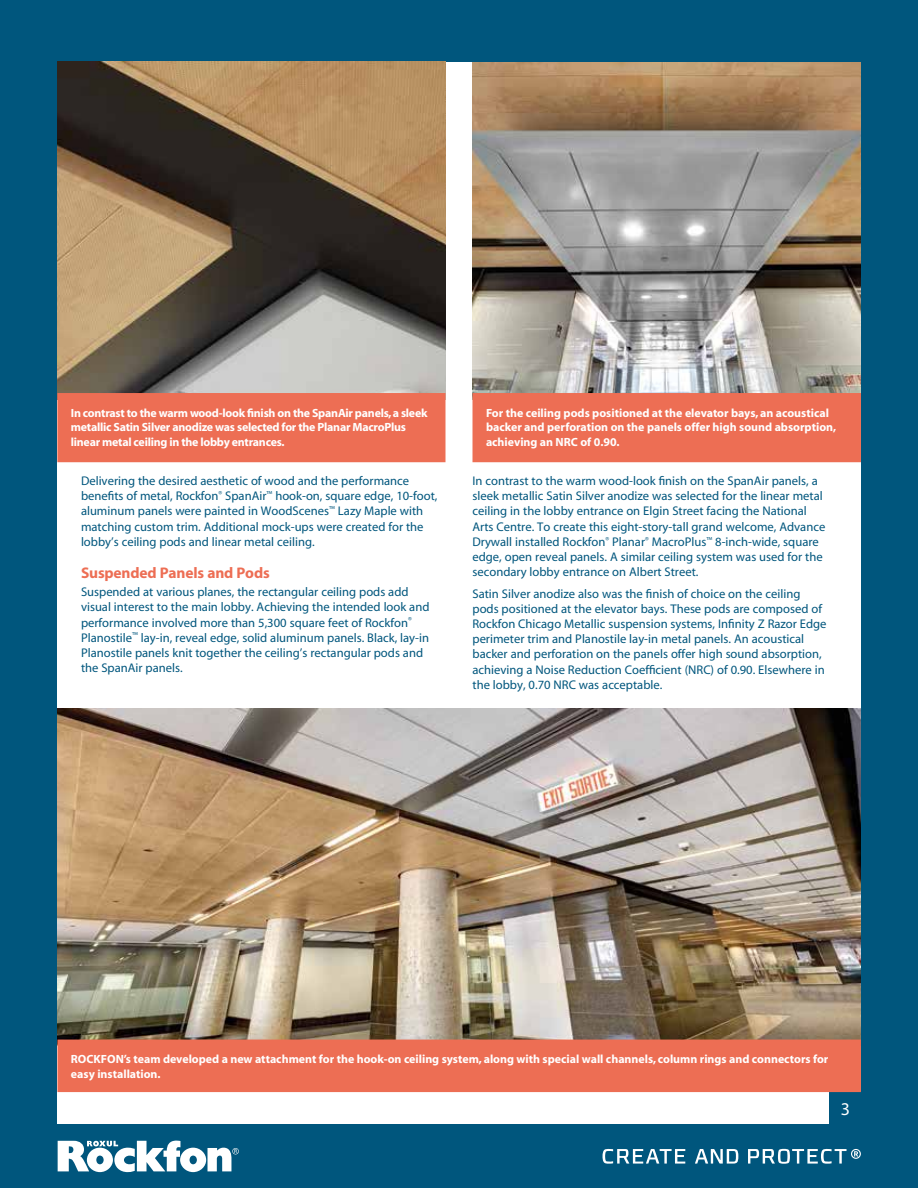
<style>
.page{position:relative;width:918px;height:1188px;background:#00567d}
.page>*{position:absolute;margin:0;border:0;box-sizing:border-box;transform-origin:0 0}
.t1{font:18px "Myriad";color:#fff}
.t2{font:700 15.45px "Myriad";letter-spacing:-.01em;color:#ed6e54}
.t3{font:12.6px/15.1px "Myriad";color:#00567d}
.t4{font:700 11.85px/14.2px "Myriad";color:#fff}
.t5{font:700 11.85px/14.2px "Myriad";letter-spacing:-.02em;color:#fff}
</style>
<div class="page">
<div style="left:58px;top:62px;width:803px;height:1061px;background:#fff"></div>
<svg style="left:695px;top:1149px;width:43px;height:15px"></svg>
<svg style="left:748px;top:1148px;width:113px;height:16px"></svg>
<svg style="left:603px;top:1148px;width:82px;height:16px"></svg>
<svg style="left:58px;top:1141px;width:181px;height:31px"></svg>
<div style="left:829px;top:1092px;width:35px;height:34px;background:#00567d"></div>
<img style="left:472px;top:62px;width:389px;height:331px">
<img style="left:57px;top:62px;width:389px;height:331px">
<div style="left:472px;top:393px;width:389px;height:69px;background:#ed6e54"></div>
<div style="left:57px;top:393px;width:389px;height:69px;background:#ed6e54"></div>
<img style="left:57px;top:708px;width:804px;height:332px">
<div style="left:57px;top:1040px;width:804px;height:52px;background:#ed6e54"></div>
<p class="t5" style="left:71px;top:406px;width:358px">In contrast to the warm wood-look finish on the SpanAir panels, a sleek metallic Satin Silver anodize was selected for the Planar MacroPlus linear metal ceiling in the lobby entrances.</p>
<p class="t3" style="left:81px;top:474px;width:358px">Delivering the desired aesthetic of wood and the performance benefits of metal, Rockfon<sup>®</sup> SpanAir<sup>™</sup> hook-on, square edge, 10-foot, aluminum panels were painted in WoodScenes<sup>™</sup> Lazy Maple with matching custom trim. Additional mock-ups were created for the lobby’s ceiling pods and linear metal ceiling.</p>
<p class="t2" style="left:81px;top:565px;width:190px">Suspended Panels and Pods</p>
<p class="t3" style="left:81px;top:585px;width:350px">Suspended at various planes, the rectangular ceiling pods add visual interest to the main lobby. Achieving the intended look and performance involved more than 5,300 square feet of Rockfon<sup>® </sup>Planostile<sup>™</sup> lay-in, reveal edge, solid aluminum panels. Black, lay-in Planostile panels knit together the ceiling’s rectangular pods and the SpanAir panels.</p>
<p class="t4" style="left:486px;top:406px;width:352px">For the ceiling pods positioned at the elevator bays, an acoustical backer and perforation on the panels offer high sound absorption, achieving an NRC of 0.90.</p>
<p class="t3" style="left:472px;top:474px;width:354px">In contrast to the warm wood-look finish on the SpanAir panels, a sleek metallic Satin Silver anodize was selected for the linear metal ceiling in the lobby entrance on Elgin Street facing the National Arts Centre. To create this eight-story-tall grand welcome, Advance Drywall installed Rockfon<sup>®</sup> Planar<sup>®</sup> MacroPlus<sup>™</sup> 8-inch-wide, square edge, open reveal panels. A similar ceiling system was used for the secondary lobby entrance on Albert Street.</p>
<p class="t3" style="left:472px;top:587px;width:356px">Satin Silver anodize also was the finish of choice on the ceiling pods positioned at the elevator bays. These pods are composed of Rockfon Chicago Metallic suspension systems, Infinity Z Razor Edge perimeter trim and Planostile lay-in metal panels. An acoustical backer and perforation on the panels offer high sound absorption, achieving a Noise Reduction Coefficient (NRC) of 0.90. Elsewhere in the lobby, 0.70 NRC was acceptable.</p>
<p class="t4" style="left:71px;top:1053px;width:759px">ROCKFON’s team developed a new attachment for the hook-on ceiling system, along with special wall channels, column rings and connectors for easy installation.</p>
<h1 class="t1" style="left:841px;top:1100px;width:11px">3</h1>
</div>
